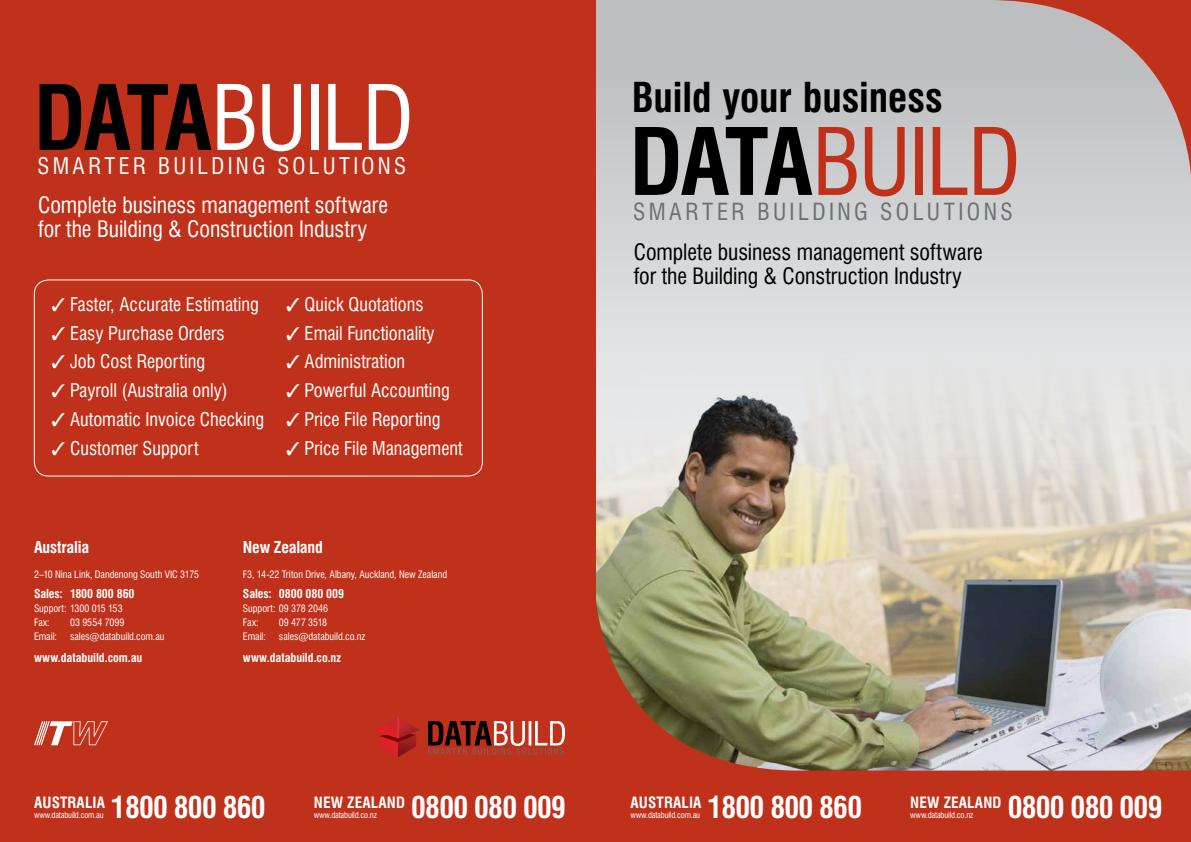
<style>
.page{position:relative;width:1191px;height:842px;background:#fff}
.page>*{position:absolute;margin:0;border:0;box-sizing:border-box;transform-origin:0 0}
.t1{font:condensed 90.3px "Swiss 721 BT";letter-spacing:-.02em;color:#bf311a}
.t2{font:condensed 87.6px "Swiss 721 BT";letter-spacing:-.02em;color:#fff}
.t3{font:700 condensed 40.2px "Swiss 721 BT";color:#000}
.t4{font:700 condensed 29.6px "Swiss 721 BT";letter-spacing:-.025em;color:#fff}
.t5{font:condensed 23px "Swiss 721 BT";letter-spacing:.145em;color:#6d6e71}
.t6{font:condensed 22.3px "Swiss 721 BT";letter-spacing:.145em;color:#fff}
.t7{font:condensed 22px/24px "Swiss 721 BT";letter-spacing:-.005em;color:#fff}
.t8{font:condensed 21.9px/24.9px "Swiss 721 BT";letter-spacing:-.005em;color:#000}
.t9{font:condensed 18.4px "Swiss 721 BT";color:#fff}
.t10{font:700 condensed 16px "Swiss 721 BT";letter-spacing:-.01em;color:#fff}
.t11{font:700 condensed 15.2px "Swiss 721 BT";letter-spacing:.01em;color:#fff}
.t12{font:700 condensed 12px "Swiss 721 BT";letter-spacing:-.005em;color:#fff}
.t13{font:condensed 10px/14px "Swiss 721 BT";color:#fff}
.t14{font:condensed 8.4px "Swiss 721 BT";letter-spacing:-.02em;color:#fff}
.s1{font-weight:700;color:#000}
</style>
<div class="page">
<svg style="left:595px;top:0;width:596px;height:352px;background:#ced0d1"></svg>
<img style="left:595px;top:352px;width:596px;height:241px">
<svg style="left:962px;top:0;width:229px;height:203px;background:#c2adab"></svg>
<img style="left:595px;top:593px;width:596px;height:249px">
<div style="left:0;top:0;width:595px;height:842px;background:#bf311a"></div>
<div style="left:34px;top:280px;width:448px;height:196px;border:1px solid #fff;border-radius:14px"></div>
<svg style="left:375px;top:717px;width:45px;height:40px"></svg>
<svg style="left:428px;top:721px;width:137px;height:33px"></svg>
<svg style="left:34px;top:721px;width:74px;height:24px"></svg>
<h2 class="t2" style="left:34px;top:65px;width:381px"><span class="s1">DATA</span>BUILD</h2>
<p class="t6" style="left:38px;top:152px;width:370px">SMARTER BUILDING SOLUTIONS</p>
<p class="t7" style="left:38px;top:193px;width:351px">Complete business management software for the Building &amp; Construction Industry</p>
<p class="t9" style="left:52px;top:293px;width:209px">✓ Faster, Accurate Estimating</p>
<p class="t9" style="left:52px;top:322px;width:175px">✓ Easy Purchase Orders</p>
<p class="t9" style="left:52px;top:351px;width:155px">✓ Job Cost Reporting</p>
<p class="t9" style="left:52px;top:379px;width:178px">✓ Payroll (Australia only)</p>
<p class="t9" style="left:52px;top:408px;width:214px">✓ Automatic Invoice Checking</p>
<p class="t9" style="left:52px;top:437px;width:149px">✓ Customer Support</p>
<p class="t9" style="left:286px;top:293px;width:139px">✓ Quick Quotations</p>
<p class="t9" style="left:286px;top:322px;width:150px">✓ Email Functionality</p>
<p class="t9" style="left:286px;top:351px;width:121px">✓ Administration</p>
<p class="t9" style="left:286px;top:379px;width:165px">✓ Powerful Accounting</p>
<p class="t9" style="left:286px;top:408px;width:156px">✓ Price File Reporting</p>
<p class="t9" style="left:286px;top:437px;width:178px">✓ Price File Management</p>
<p class="t10" style="left:34px;top:537px;width:57px">Australia</p>
<p class="t13" style="left:34px;top:568px;width:167px">2–10 Nina Link, Dandenong South VIC 3175</p>
<p class="t12" style="left:34px;top:586px;width:102px">Sales: 1800 800 860</p>
<p class="t13" style="left:34px;top:601px;width:90px">Support: 1300 015 153<br>Fax:</p>
<p class="t13" style="left:70px;top:615px;width:56px">03 9554 7099</p>
<p class="t10" style="left:243px;top:537px;width:81px">New Zealand</p>
<p class="t13" style="left:243px;top:568px;width:206px">F3, 14-22 Triton Drive, Albany, Auckland, New Zealand</p>
<p class="t12" style="left:243px;top:586px;width:103px">Sales: 0800 080 009</p>
<p class="t13" style="left:243px;top:601px;width:87px">Support: 09 378 2046<br>Fax:</p>
<p class="t13" style="left:279px;top:615px;width:50px">09 477 3518</p>
<p class="t13" style="left:34px;top:629px;width:24px">Email:</p>
<p class="t13" style="left:70px;top:629px;width:96px">sales@databuild.com.au</p>
<p class="t12" style="left:34px;top:650px;width:110px">www.databuild.com.au</p>
<p class="t13" style="left:243px;top:629px;width:24px">Email:</p>
<p class="t13" style="left:279px;top:629px;width:88px">sales@databuild.co.nz</p>
<p class="t12" style="left:243px;top:650px;width:100px">www.databuild.co.nz</p>
<h3 class="t3" style="left:632px;top:73px;width:313px">Build your business</h3>
<h1 class="t1" style="left:629px;top:108px;width:393px"><span class="s1">DATA</span>BUILD</h1>
<p class="t5" style="left:633px;top:197px;width:381px">SMARTER BUILDING SOLUTIONS</p>
<p class="t8" style="left:634px;top:239px;width:351px">Complete business management software for the Building &amp; Construction Industry</p>
<h3 class="t4" style="left:111px;top:790px;width:156px">1800 800 860</h3>
<p class="t11" style="left:910px;top:793px;width:75px">New zealand</p>
<h3 class="t4" style="left:411px;top:790px;width:156px">0800 080 009</h3>
<h3 class="t4" style="left:707px;top:790px;width:156px">1800 800 860</h3>
<p class="t11" style="left:34px;top:793px;width:72px">Australia</p>
<p class="t14" style="left:34px;top:810px;width:71px">www.databuild.com.au</p>
<p class="t11" style="left:630px;top:793px;width:72px">Australia</p>
<p class="t14" style="left:630px;top:810px;width:71px">www.databuild.com.au</p>
<p class="t11" style="left:314px;top:793px;width:75px">New zealand</p>
<p class="t14" style="left:314px;top:810px;width:65px">www.databuild.co.nz</p>
<p class="t14" style="left:910px;top:810px;width:65px">www.databuild.co.nz</p>
<h3 class="t4" style="left:1007px;top:790px;width:156px">0800 080 009</h3>
</div>
